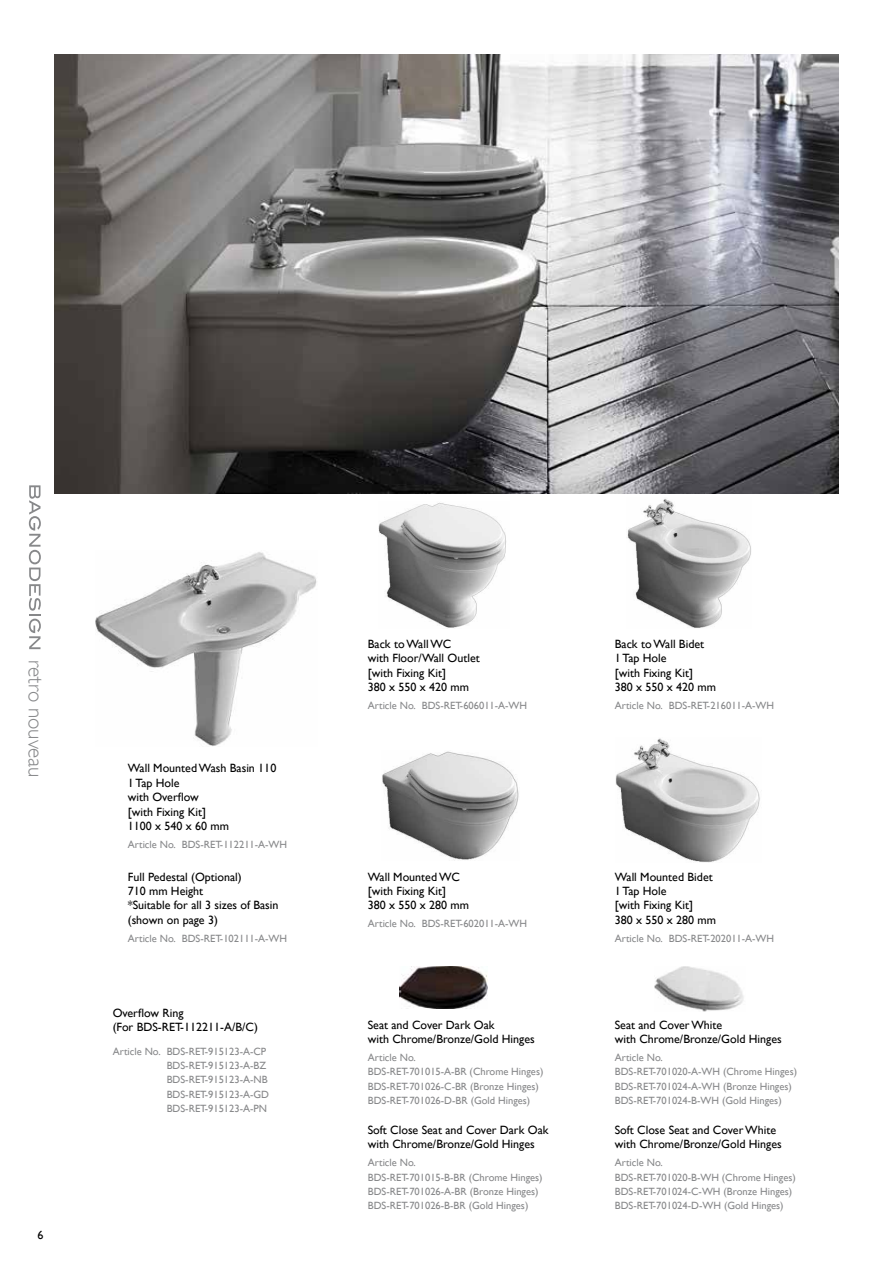
<style>
.page{position:relative;width:893px;height:1263px;background:#fff}
.page>*{position:absolute;margin:0;border:0;box-sizing:border-box;transform-origin:0 0}
.t1{font:300 21px "Gill Sans";color:#87888a}
.t2{font:12px/14.4px "Gill Sans";color:#000}
.t3{font:10.5px/14.4px "Gill Sans";color:#87888a}
</style>
<div class="page">
<svg style="left:29px;top:485px;width:12px;height:164px"></svg>
<img style="left:54px;top:54px;width:785px;height:440px">
<img style="left:378px;top:502px;width:128px;height:126px">
<img style="left:627px;top:499px;width:124px;height:129px">
<img style="left:382px;top:751px;width:137px;height:109px">
<img style="left:615px;top:738px;width:145px;height:124px">
<img style="left:96px;top:552px;width:221px;height:194px">
<img style="left:654px;top:966px;width:90px;height:45px">
<img style="left:400px;top:966px;width:87px;height:42px">
<h1 class="t1" style="left:48px;top:660px;width:119px;rotate:90deg">retro nouveau</h1>
<p class="t2" style="left:37px;top:1228px;width:7px">6</p>
<p class="t2" style="left:128px;top:761px;width:150px">Wall Mounted Wash Basin 110<br>1 Tap Hole<br>with Overflow<br>[with Fixing Kit]<br>1100 x 540 x 60 mm</p>
<p class="t3" style="left:128px;top:837px;width:161px">Article No. BDS-RET-112211-A-WH</p>
<p class="t2" style="left:128px;top:869px;width:152px">Full Pedestal (Optional)<br>710 mm Height<br>*Suitable for all 3 sizes of Basin (shown on page 3)</p>
<p class="t3" style="left:128px;top:931px;width:161px">Article No. BDS-RET-102111-A-WH</p>
<p class="t2" style="left:113px;top:1005px;width:147px">Overflow Ring<br>(For BDS-RET-112211-A/B/C)</p>
<p class="t3" style="left:167px;top:1044px;width:104px;text-indent:-54px">Article No. BDS-RET-915123-A-CP<br>BDS-RET-915123-A-BZ<br>BDS-RET-915123-A-NB<br>BDS-RET-915123-A-GD<br>BDS-RET-915123-A-PN</p>
<p class="t2" style="left:368px;top:637px;width:113px">Back to Wall WC<br>with Floor/Wall Outlet [with Fixing Kit]<br>380 x 550 x 420 mm</p>
<p class="t3" style="left:368px;top:698px;width:161px">Article No. BDS-RET-606011-A-WH</p>
<p class="t2" style="left:368px;top:869px;width:103px">Wall Mounted WC [with Fixing Kit]<br>380 x 550 x 280 mm</p>
<p class="t3" style="left:368px;top:916px;width:161px">Article No. BDS-RET-602011-A-WH</p>
<p class="t2" style="left:368px;top:1017px;width:168px">Seat and Cover Dark Oak<br>with Chrome/Bronze/Gold Hinges</p>
<p class="t3" style="left:368px;top:1050px;width:177px">Article No.<br>BDS-RET-701015-A-BR (Chrome Hinges)<br>BDS-RET-701026-C-BR (Bronze Hinges)<br>BDS-RET-701026-D-BR (Gold Hinges)</p>
<p class="t2" style="left:368px;top:1122px;width:182px">Soft Close Seat and Cover Dark Oak with Chrome/Bronze/Gold Hinges</p>
<p class="t3" style="left:368px;top:1155px;width:176px">Article No.<br>BDS-RET-701015-B-BR (Chrome Hinges)<br>BDS-RET-701026-A-BR (Bronze Hinges)<br>BDS-RET-701026-B-BR (Gold Hinges)</p>
<p class="t2" style="left:615px;top:637px;width:103px">Back to Wall Bidet<br>1 Tap Hole<br>[with Fixing Kit]<br>380 x 550 x 420 mm</p>
<p class="t3" style="left:615px;top:698px;width:161px">Article No. BDS-RET-216011-A-WH</p>
<p class="t2" style="left:615px;top:869px;width:103px">Wall Mounted Bidet<br>1 Tap Hole<br>[with Fixing Kit]<br>380 x 550 x 280 mm</p>
<p class="t3" style="left:615px;top:931px;width:161px">Article No. BDS-RET-202011-A-WH</p>
<p class="t2" style="left:615px;top:1017px;width:168px">Seat and Cover White<br>with Chrome/Bronze/Gold Hinges</p>
<p class="t3" style="left:615px;top:1050px;width:184px">Article No.<br>BDS-RET-701020-A-WH (Chrome Hinges)<br>BDS-RET-701024-A-WH (Bronze Hinges)<br>BDS-RET-701024-B-WH (Gold Hinges)</p>
<p class="t2" style="left:615px;top:1122px;width:168px">Soft Close Seat and Cover White with Chrome/Bronze/Gold Hinges</p>
<p class="t3" style="left:615px;top:1155px;width:182px">Article No.<br>BDS-RET-701020-B-WH (Chrome Hinges)<br>BDS-RET-701024-C-WH (Bronze Hinges)<br>BDS-RET-701024-D-WH (Gold Hinges)</p>
</div>
